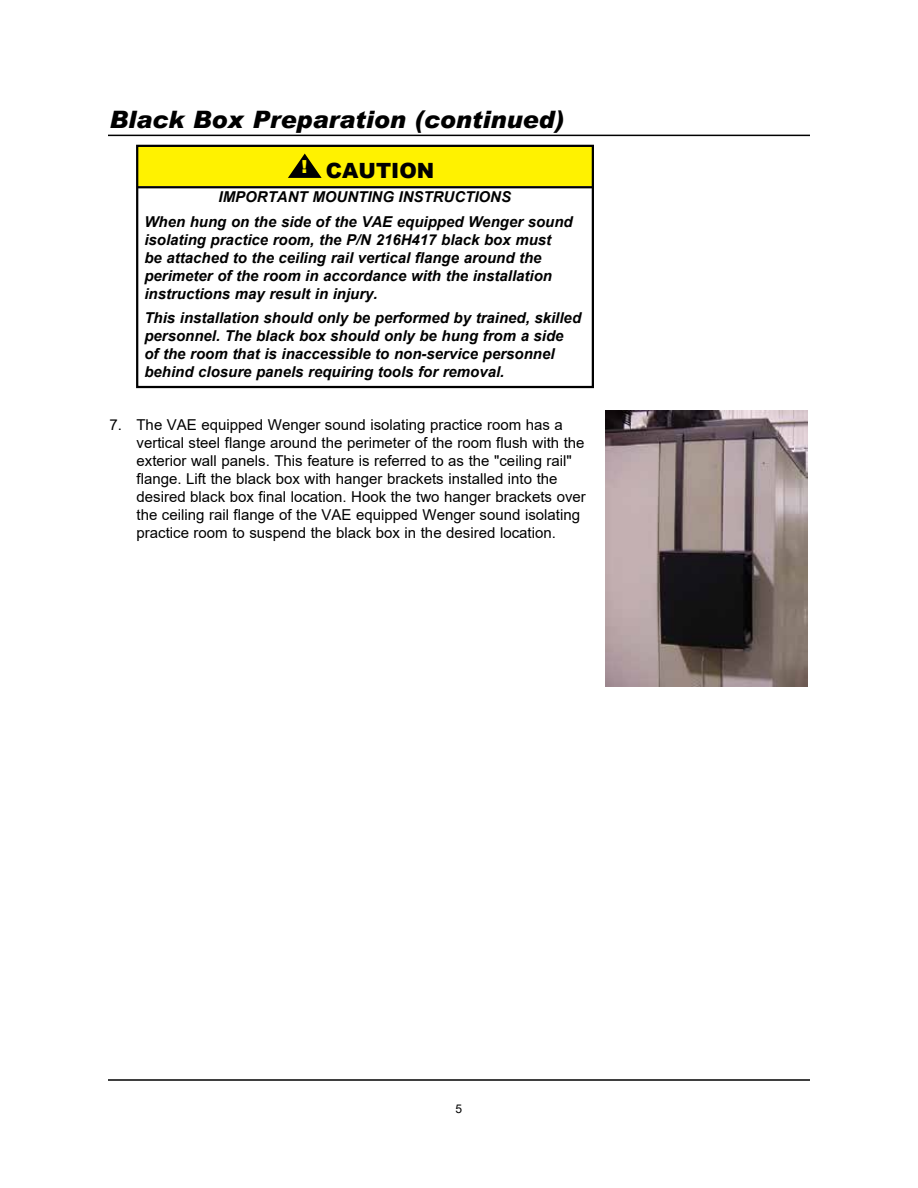
<style>
.page{position:relative;width:918px;height:1188px;background:#fff}
.page>*{position:absolute;margin:0;border:0;box-sizing:border-box;transform-origin:0 0}
.t1{font:italic 900 24px "Arial";color:#000}
.t2{font:900 21px "Arial";color:#000}
.t3{font:italic 700 15px/18px "Arial";color:#000}
.t4{font:15px/18px "Arial";color:#000}
.t5{font:12px "Arial";color:#000}
</style>
<div class="page">
<hr style="left:108px;top:1079px;width:702px;height:2px;background:#000">
<hr style="left:108px;top:135px;width:702px;height:1px;background:#000">
<img style="left:605px;top:410px;width:203px;height:277px">
<div style="left:138px;top:145px;width:456px;height:41px;background:#fff200"></div>
<svg style="left:288px;top:154px;width:34px;height:24px"></svg>
<hr style="left:137px;top:186px;width:457px;height:2px;background:#000">
<div style="left:136px;top:145px;width:458px;height:243px;border:2px solid #000"></div>
<h1 class="t1" style="left:110px;top:105px;width:456px">Black Box Preparation (continued)</h1>
<h2 class="t2" style="left:301px;top:155px;width:134px"><sup>!</sup> CAUTION</h2>
<p class="t3" style="left:144px;top:185px;width:430px;line-height:24.5px;text-indent:74px">IMPORTANT MOUNTING INSTRUCTIONS<br>When hung on the side of the VAE equipped Wenger sound</p>
<p class="t3" style="left:144px;top:231px;width:409px">isolating practice room, the P/N 216H417 black box must be attached to the ceiling rail vertical flange around the perimeter of the room in accordance with the installation instructions may result in injury.</p>
<p class="t3" style="left:144px;top:310px;width:438px">This installation should only be performed by trained, skilled personnel. The black box should only be hung from a side of the room that is inaccessible to non-service personnel behind closure panels requiring tools for removal.</p>
<p class="t4" style="left:136px;top:416px;width:451px;text-indent:-27px">7. The VAE equipped Wenger sound isolating practice room has a vertical steel flange around the perimeter of the room flush with the exterior wall panels. This feature is referred to as the "ceiling rail" flange. Lift the black box with hanger brackets installed into the desired black box final location. Hook the two hanger brackets over the ceiling rail flange of the VAE equipped Wenger sound isolating practice room to suspend the black box in the desired location.</p>
<p class="t5" style="left:456px;top:1100px;width:8px">5</p>
</div>
